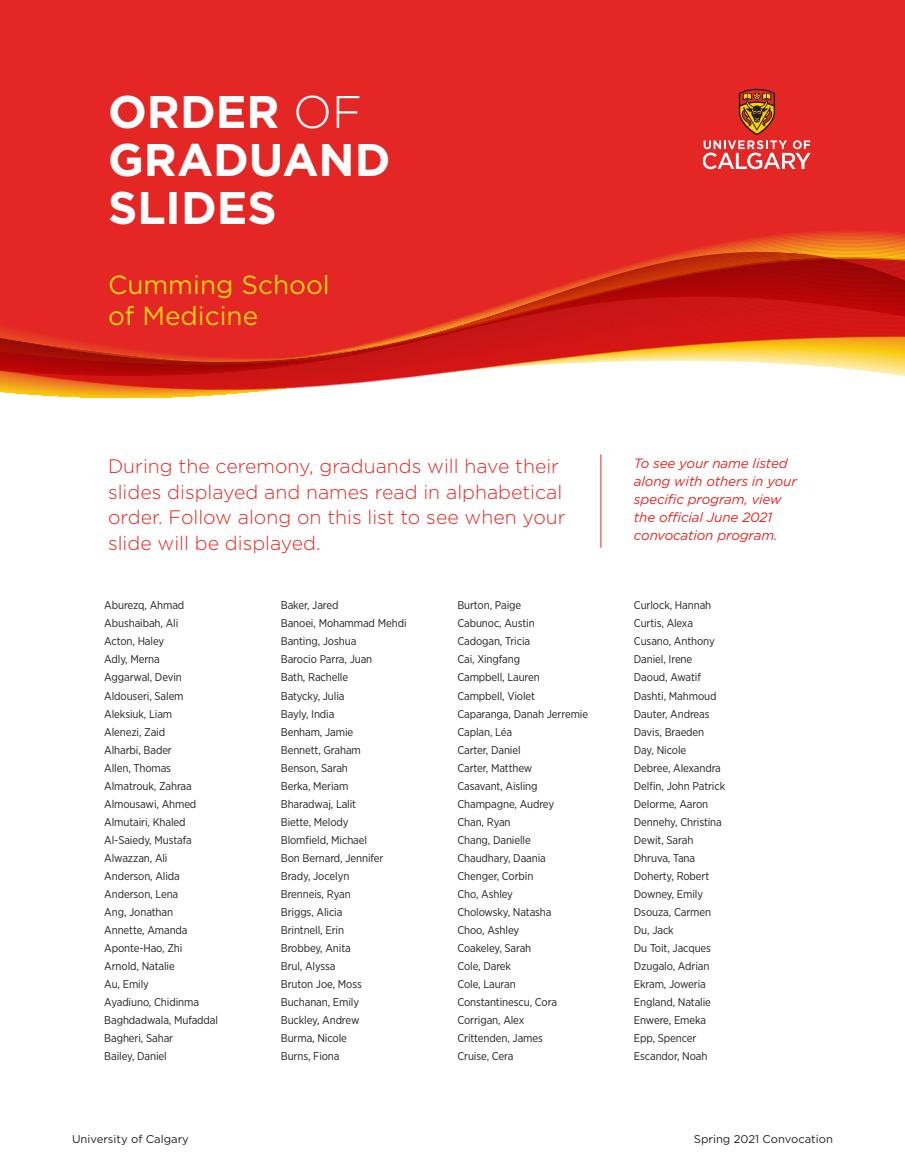
<style>
.page{position:relative;width:905px;height:1175px;background:#fff}
.page>*{position:absolute;margin:0;border:0;box-sizing:border-box;transform-origin:0 0}
.Heading{font:700 45.75px/48px "Gotham";color:#fff}
.Heading-2{font:26.1px/31.3px "Gotham";color:#facf17}
.Heading-3{font:300 19.5px/25.5px "Gotham";color:#e72621}
.Heading-4{font:italic 13.5px/18px "Gotham";letter-spacing:-.01em;color:#e72621}
.Name{font:11.25px "Gotham Narrow";letter-spacing:-.01em;color:#231f20}
.Page_Footer__right{font:11.25px "Gotham";color:#231f20}
.Page_Footer{font:11.25px "Gotham";color:#231f20}
.s1{font-weight:300}
</style>
<div class="page">
<div style="left:0;top:0;width:904px;height:25px;background:#e42625"></div>
<div style="left:0;top:25px;width:904px;height:152px;background:#e42625"></div>
<svg style="left:0;top:178px;width:904px;height:307px"></svg>
<hr style="left:600px;top:454px;width:1px;height:94px;background:#e72621">
<svg style="left:703px;top:89px;width:107px;height:80px;background:#da483d"></svg>
<p class="Heading" style="left:108px;top:88px;width:284px">ORDER <span class="s1">OF<br></span>GRADUAND<br>SLIDES</p>
<p class="Heading-2" style="left:108px;top:268px;width:223px">Cumming School of Medicine</p>
<p class="Heading-3" style="left:108px;top:453px;width:459px">During the ceremony, graduands will have their slides displayed and names read in alphabetical order. Follow along on this list to see when your slide will be displayed.</p>
<p class="Heading-4" style="left:634px;top:454px;width:164px">To see your name listed along with others in your specific program, view the official June 2021 convocation program.</p>
<p class="Name" style="left:104px;top:598px;width:82px">Aburezq, Ahmad</p>
<p class="Name" style="left:104px;top:616px;width:75px">Abushaibah, Ali</p>
<p class="Name" style="left:104px;top:634px;width:61px">Acton, Haley</p>
<p class="Name" style="left:104px;top:652px;width:57px">Adly, Merna</p>
<p class="Name" style="left:104px;top:670px;width:79px">Aggarwal, Devin</p>
<p class="Name" style="left:104px;top:688px;width:81px">Aldouseri, Salem</p>
<p class="Name" style="left:104px;top:706px;width:69px">Aleksiuk, Liam</p>
<p class="Name" style="left:104px;top:724px;width:62px">Alenezi, Zaid</p>
<p class="Name" style="left:104px;top:742px;width:69px">Alharbi, Bader</p>
<p class="Name" style="left:104px;top:760px;width:68px">Allen, Thomas</p>
<p class="Name" style="left:104px;top:778px;width:89px">Almatrouk, Zahraa</p>
<p class="Name" style="left:104px;top:796px;width:94px">Almousawi, Ahmed</p>
<p class="Name" style="left:104px;top:814px;width:83px">Almutairi, Khaled</p>
<p class="Name" style="left:104px;top:832px;width:89px">Al-Saiedy, Mustafa</p>
<p class="Name" style="left:104px;top:850px;width:65px">Alwazzan, Ali</p>
<p class="Name" style="left:104px;top:868px;width:77px">Anderson, Alida</p>
<p class="Name" style="left:104px;top:886px;width:75px">Anderson, Lena</p>
<p class="Name" style="left:104px;top:904px;width:70px">Ang, Jonathan</p>
<p class="Name" style="left:104px;top:922px;width:85px">Annette, Amanda</p>
<p class="Name" style="left:104px;top:940px;width:80px">Aponte-Hao, Zhi</p>
<p class="Name" style="left:104px;top:958px;width:72px">Arnold, Natalie</p>
<p class="Name" style="left:104px;top:976px;width:46px">Au, Emily</p>
<p class="Name" style="left:104px;top:994px;width:96px">Ayadiuno, Chidinma</p>
<p class="Name" style="left:104px;top:1012px;width:115px">Baghdadwala, Mufaddal</p>
<p class="Name" style="left:104px;top:1030px;width:70px">Bagheri, Sahar</p>
<p class="Name" style="left:104px;top:1048px;width:64px">Bailey, Daniel</p>
<p class="Name" style="left:281px;top:598px;width:59px">Baker, Jared</p>
<p class="Name" style="left:281px;top:616px;width:127px">Banoei, Mohammad Mehdi</p>
<p class="Name" style="left:281px;top:634px;width:77px">Banting, Joshua</p>
<p class="Name" style="left:281px;top:652px;width:93px">Barocio Parra, Juan</p>
<p class="Name" style="left:281px;top:670px;width:69px">Bath, Rachelle</p>
<p class="Name" style="left:281px;top:688px;width:65px">Batycky, Julia</p>
<p class="Name" style="left:281px;top:706px;width:55px">Bayly, India</p>
<p class="Name" style="left:281px;top:724px;width:74px">Benham, Jamie</p>
<p class="Name" style="left:281px;top:742px;width:82px">Bennett, Graham</p>
<p class="Name" style="left:281px;top:760px;width:69px">Benson, Sarah</p>
<p class="Name" style="left:281px;top:778px;width:69px">Berka, Meriam</p>
<p class="Name" style="left:281px;top:796px;width:77px">Bharadwaj, Lalit</p>
<p class="Name" style="left:281px;top:814px;width:69px">Biette, Melody</p>
<p class="Name" style="left:281px;top:832px;width:88px">Blomfield, Michael</p>
<p class="Name" style="left:281px;top:850px;width:104px">Bon Bernard, Jennifer</p>
<p class="Name" style="left:281px;top:868px;width:70px">Brady, Jocelyn</p>
<p class="Name" style="left:281px;top:886px;width:71px">Brenneis, Ryan</p>
<p class="Name" style="left:281px;top:904px;width:63px">Briggs, Alicia</p>
<p class="Name" style="left:281px;top:922px;width:65px">Brintnell, Erin</p>
<p class="Name" style="left:281px;top:940px;width:71px">Brobbey, Anita</p>
<p class="Name" style="left:281px;top:958px;width:56px">Brul, Alyssa</p>
<p class="Name" style="left:281px;top:976px;width:82px">Bruton Joe, Moss</p>
<p class="Name" style="left:281px;top:994px;width:80px">Buchanan, Emily</p>
<p class="Name" style="left:281px;top:1012px;width:80px">Buckley, Andrew</p>
<p class="Name" style="left:281px;top:1030px;width:68px">Burma, Nicole</p>
<p class="Name" style="left:281px;top:1048px;width:60px">Burns, Fiona</p>
<p class="Name" style="left:457px;top:598px;width:65px">Burton, Paige</p>
<p class="Name" style="left:457px;top:616px;width:79px">Cabunoc, Austin</p>
<p class="Name" style="left:457px;top:634px;width:74px">Cadogan, Tricia</p>
<p class="Name" style="left:457px;top:652px;width:64px">Cai, Xingfang</p>
<p class="Name" style="left:457px;top:670px;width:84px">Campbell, Lauren</p>
<p class="Name" style="left:457px;top:688px;width:79px">Campbell, Violet</p>
<p class="Name" style="left:457px;top:706px;width:132px">Caparanga, Danah Jerremie</p>
<p class="Name" style="left:457px;top:724px;width:56px">Caplan, Léa</p>
<p class="Name" style="left:457px;top:742px;width:65px">Carter, Daniel</p>
<p class="Name" style="left:457px;top:760px;width:76px">Carter, Matthew</p>
<p class="Name" style="left:457px;top:778px;width:82px">Casavant, Aisling</p>
<p class="Name" style="left:457px;top:796px;width:98px">Champagne, Audrey</p>
<p class="Name" style="left:457px;top:814px;width:55px">Chan, Ryan</p>
<p class="Name" style="left:457px;top:832px;width:75px">Chang, Danielle</p>
<p class="Name" style="left:457px;top:850px;width:90px">Chaudhary, Daania</p>
<p class="Name" style="left:457px;top:868px;width:77px">Chenger, Corbin</p>
<p class="Name" style="left:457px;top:886px;width:57px">Cho, Ashley</p>
<p class="Name" style="left:457px;top:904px;width:96px">Cholowsky, Natasha</p>
<p class="Name" style="left:457px;top:922px;width:63px">Choo, Ashley</p>
<p class="Name" style="left:457px;top:940px;width:75px">Coakeley, Sarah</p>
<p class="Name" style="left:457px;top:958px;width:55px">Cole, Darek</p>
<p class="Name" style="left:457px;top:976px;width:60px">Cole, Lauran</p>
<p class="Name" style="left:457px;top:994px;width:101px">Constantinescu, Cora</p>
<p class="Name" style="left:457px;top:1012px;width:68px">Corrigan, Alex</p>
<p class="Name" style="left:457px;top:1030px;width:87px">Crittenden, James</p>
<p class="Name" style="left:457px;top:1048px;width:58px">Cruise, Cera</p>
<p class="Name" style="left:634px;top:598px;width:79px">Curlock, Hannah</p>
<p class="Name" style="left:634px;top:616px;width:61px">Curtis, Alexa</p>
<p class="Name" style="left:634px;top:634px;width:82px">Cusano, Anthony</p>
<p class="Name" style="left:634px;top:652px;width:60px">Daniel, Irene</p>
<p class="Name" style="left:634px;top:670px;width:69px">Daoud, Awatif</p>
<p class="Name" style="left:634px;top:688px;width:84px">Dashti, Mahmoud</p>
<p class="Name" style="left:634px;top:706px;width:77px">Dauter, Andreas</p>
<p class="Name" style="left:634px;top:724px;width:72px">Davis, Braeden</p>
<p class="Name" style="left:634px;top:742px;width:54px">Day, Nicole</p>
<p class="Name" style="left:634px;top:760px;width:89px">Debree, Alexandra</p>
<p class="Name" style="left:634px;top:778px;width:93px">Delfin, John Patrick</p>
<p class="Name" style="left:634px;top:796px;width:76px">Delorme, Aaron</p>
<p class="Name" style="left:634px;top:814px;width:89px">Dennehy, Christina</p>
<p class="Name" style="left:634px;top:832px;width:61px">Dewit, Sarah</p>
<p class="Name" style="left:634px;top:850px;width:63px">Dhruva, Tana</p>
<p class="Name" style="left:634px;top:868px;width:77px">Doherty, Robert</p>
<p class="Name" style="left:634px;top:886px;width:71px">Downey, Emily</p>
<p class="Name" style="left:634px;top:904px;width:79px">Dsouza, Carmen</p>
<p class="Name" style="left:634px;top:922px;width:41px">Du, Jack</p>
<p class="Name" style="left:634px;top:940px;width:79px">Du Toit, Jacques</p>
<p class="Name" style="left:634px;top:958px;width:77px">Dzugalo, Adrian</p>
<p class="Name" style="left:634px;top:976px;width:73px">Ekram, Joweria</p>
<p class="Name" style="left:634px;top:994px;width:79px">England, Natalie</p>
<p class="Name" style="left:634px;top:1012px;width:74px">Enwere, Emeka</p>
<p class="Name" style="left:634px;top:1030px;width:64px">Epp, Spencer</p>
<p class="Name" style="left:634px;top:1048px;width:75px">Escandor, Noah</p>
<p class="Page_Footer" style="left:72px;top:1132px;width:118px">University of Calgary</p>
<p class="Page_Footer__right" style="left:693px;top:1132px;width:141px">Spring 2021 Convocation</p>
</div>
